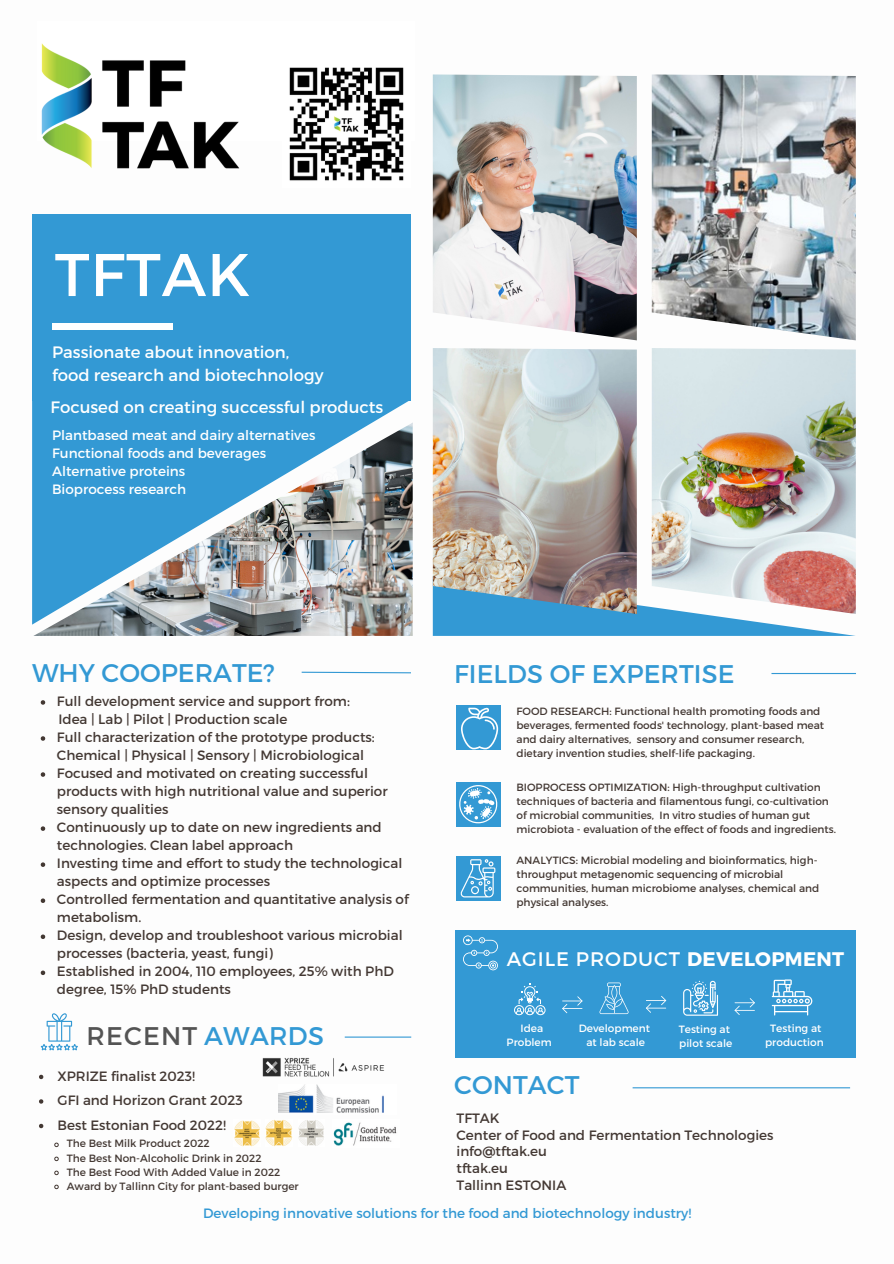
<style>
.page{position:relative;width:894px;height:1264px;background:#fff}
.page>*{position:absolute;margin:0;border:0;box-sizing:border-box;transform-origin:0 0}
.t1{font:60px "Montserrat";letter-spacing:.015em;color:#fff}
.t2{font:25.5px "Montserrat";letter-spacing:.005em;color:#3399d4}
.t3{font:25.5px "Montserrat";letter-spacing:.03em;color:#545454}
.t4{font:19.65px "Montserrat";letter-spacing:.045em;color:#fff}
.t5{font:16.5px "Montserrat";color:#fff}
.t6{font:13.5px/18px "Montserrat";color:#433833}
.t7{font:13.5px "Montserrat";color:#fff}
.t8{font:13.5px "Montserrat";color:#3399d4}
.t9{font:10.5px/14px "Montserrat";color:#433833}
.t10{font:10.5px "Montserrat";color:#fff}
.s1{font-weight:700}
.s2{color:#3399d4}
</style>
<div class="page">
<div style="left:32px;top:399px;width:379px;height:225px;background:#3399d4"></div>
<div style="left:32px;top:214px;width:378px;height:186px;background:#3399d4"></div>
<div style="left:52px;top:323px;width:121px;height:6px;background:#fff"></div>
<img style="left:432px;top:74px;width:204px;height:266px">
<img style="left:34px;top:422px;width:378px;height:214px">
<svg style="left:301px;top:671px;width:110px;height:3px"></svg>
<hr style="left:771px;top:673px;width:84px;height:1px;background:#3399d4">
<svg style="left:432px;top:576px;width:423px;height:60px"></svg>
<img style="left:41px;top:43px;width:199px;height:126px">
<img style="left:651px;top:74px;width:204px;height:266px">
<img style="left:651px;top:348px;width:204px;height:266px">
<img style="left:432px;top:348px;width:204px;height:266px">
<svg style="left:41px;top:1013px;width:37px;height:37px"></svg>
<img style="left:289px;top:67px;width:115px;height:114px">
<svg style="left:41px;top:700px;width:4px;height:4px"></svg>
<svg style="left:41px;top:736px;width:4px;height:4px"></svg>
<svg style="left:41px;top:772px;width:4px;height:4px"></svg>
<svg style="left:41px;top:826px;width:4px;height:4px"></svg>
<svg style="left:41px;top:862px;width:4px;height:5px"></svg>
<svg style="left:41px;top:898px;width:4px;height:5px"></svg>
<svg style="left:41px;top:934px;width:4px;height:5px"></svg>
<svg style="left:41px;top:970px;width:4px;height:5px"></svg>
<svg style="left:39px;top:1074px;width:4px;height:5px"></svg>
<svg style="left:39px;top:1099px;width:4px;height:4px"></svg>
<svg style="left:39px;top:1123px;width:4px;height:5px"></svg>
<svg style="left:54px;top:1142px;width:5px;height:5px"></svg>
<svg style="left:54px;top:1156px;width:5px;height:5px"></svg>
<svg style="left:54px;top:1170px;width:5px;height:5px"></svg>
<svg style="left:54px;top:1184px;width:5px;height:5px"></svg>
<img style="left:262px;top:1037px;width:127px;height:40px">
<img style="left:333px;top:1122px;width:64px;height:24px">
<img style="left:234px;top:1120px;width:26px;height:26px">
<img style="left:266px;top:1119px;width:27px;height:27px">
<img style="left:298px;top:1120px;width:26px;height:26px">
<hr style="left:632px;top:1087px;width:217px;height:1px;background:#3399d4">
<hr style="left:344px;top:1036px;width:67px;height:1px;background:#3399d4">
<div style="left:455px;top:929px;width:400px;height:128px;background:#3399d4"></div>
<svg style="left:463px;top:935px;width:35px;height:35px"></svg>
<svg style="left:514px;top:983px;width:31px;height:32px"></svg>
<svg style="left:599px;top:982px;width:29px;height:32px"></svg>
<svg style="left:683px;top:980px;width:34px;height:35px"></svg>
<svg style="left:771px;top:979px;width:41px;height:36px"></svg>
<svg style="left:562px;top:996px;width:20px;height:17px"></svg>
<svg style="left:646px;top:996px;width:20px;height:16px"></svg>
<svg style="left:734px;top:998px;width:20px;height:17px"></svg>
<img style="left:278px;top:1084px;width:106px;height:29px">
<div style="left:456px;top:705px;width:45px;height:45px;background:#3399d4"></div>
<div style="left:455px;top:781px;width:45px;height:45px;background:#3399d4"></div>
<div style="left:455px;top:855px;width:45px;height:45px;background:#3399d4"></div>
<svg style="left:461px;top:707px;width:37px;height:42px"></svg>
<svg style="left:459px;top:785px;width:39px;height:38px"></svg>
<svg style="left:460px;top:859px;width:35px;height:38px"></svg>
<p class="t1" style="left:55px;top:236px;width:197px">TFTAK</p>
<p class="t5" style="left:52px;top:342px;width:238px">Passionate about innovation,</p>
<p class="t5" style="left:52px;top:364px;width:273px">food research and biotechnology</p>
<p class="t5" style="left:51px;top:396px;width:334px">Focused on creating successful products</p>
<p class="t7" style="left:52px;top:426px;width:265px">Plantbased meat and dairy alternatives</p>
<p class="t7" style="left:52px;top:462px;width:135px">Alternative proteins</p>
<p class="t7" style="left:52px;top:480px;width:135px">Bioprocess research</p>
<p class="t7" style="left:52px;top:444px;width:215px">Functional foods and beverages</p>
<p class="t2" style="left:32px;top:656px;width:244px">WHY COOPERATE?</p>
<p class="t2" style="left:454px;top:657px;width:282px">FIELDS OF EXPERTISE</p>
<p class="t6" style="left:57px;top:691px;width:294px">Full development service and support from:</p>
<p class="t6" style="left:57px;top:727px;width:319px">Full characterization of the prototype products:<br>Chemical | Physical | Sensory | Microbiological</p>
<p class="t6" style="left:57px;top:763px;width:332px">Focused and motivated on creating successful products with high nutritional value and superior sensory qualities</p>
<p class="t6" style="left:57px;top:817px;width:326px">Continuously up to date on new ingredients and technologies. Clean label approach</p>
<p class="t6" style="left:57px;top:853px;width:347px">Investing time and effort to study the technological aspects and optimize processes</p>
<p class="t6" style="left:57px;top:889px;width:353px">Controlled fermentation and quantitative analysis of metabolism.</p>
<p class="t6" style="left:57px;top:925px;width:347px">Design, develop and troubleshoot various microbial processes (bacteria, yeast, fungi)</p>
<p class="t6" style="left:57px;top:961px;width:338px">Established in 2004, 110 employees, 25% with PhD degree, 15% PhD students</p>
<p class="t6" style="left:58px;top:709px;width:230px">Idea | Lab | Pilot | Production scale</p>
<p class="t9" style="left:516px;top:703px;width:309px">FOOD RESEARCH: Functional health promoting foods and beverages, fermented foods' technology, plant-based meat and dairy alternatives, sensory and consumer research, dietary invention studies, shelf-life packaging.</p>
<p class="t9" style="left:516px;top:780px;width:321px">BIOPROCESS OPTIMIZATION: High-throughput cultivation techniques of bacteria and filamentous fungi, co-cultivation of microbial communities, In vitro studies of human gut microbiota - evaluation of the effect of foods and ingredients.</p>
<p class="t9" style="left:516px;top:852px;width:304px">ANALYTICS: Microbial modeling and bioinformatics, high&shy;throughput metagenomic sequencing of microbial communities, human microbiome analyses, chemical and physical analyses.</p>
<p class="t4" style="left:506px;top:945px;width:338px">AGILE PRODUCT <span class="s1">DEVELOPMENT</span></p>
<p class="t3" style="left:86px;top:1019px;width:239px">RECENT <span class="s2">AWARDS</span></p>
<p class="t10" style="left:520px;top:1021px;width:24px">Idea</p>
<p class="t10" style="left:506px;top:1035px;width:47px">Problem</p>
<p class="t10" style="left:578px;top:1021px;width:73px">Development</p>
<p class="t10" style="left:586px;top:1035px;width:60px">at lab scale</p>
<p class="t10" style="left:678px;top:1022px;width:53px">Testing at</p>
<p class="t10" style="left:679px;top:1036px;width:55px">pilot scale</p>
<p class="t10" style="left:770px;top:1021px;width:53px">Testing at</p>
<p class="t10" style="left:765px;top:1035px;width:60px">production</p>
<p class="t6" style="left:58px;top:1066px;width:139px">XPRIZE finalist 2023!</p>
<p class="t6" style="left:58px;top:1090px;width:187px">GFI and Horizon Grant 2023</p>
<p class="t6" style="left:58px;top:1115px;width:170px">Best Estonian Food 2022!</p>
<p class="t9" style="left:67px;top:1136px;width:144px">The Best Milk Product 2022</p>
<p class="t9" style="left:67px;top:1150px;width:196px">The Best Non-Alcoholic Drink in 2022</p>
<p class="t9" style="left:67px;top:1164px;width:215px">The Best Food With Added Value in 2022</p>
<p class="t9" style="left:67px;top:1178px;width:233px">Award by Tallinn City for plant-based burger</p>
<p class="t2" style="left:454px;top:1068px;width:127px">CONTACT</p>
<p class="t6" style="left:456px;top:1108px;width:45px">TFTAK</p>
<p class="t6" style="left:456px;top:1124px;width:318px">Center of Food and Fermentation Technologies</p>
<p class="t6" style="left:456px;top:1141px;width:92px">info@tftak.eu</p>
<p class="t6" style="left:456px;top:1158px;width:53px">tftak.eu</p>
<p class="t6" style="left:456px;top:1175px;width:111px">Tallinn ESTONIA</p>
<p class="t8" style="left:203px;top:1204px;width:489px">Developing innovative solutions for the food and biotechnology industry!</p>
</div>
